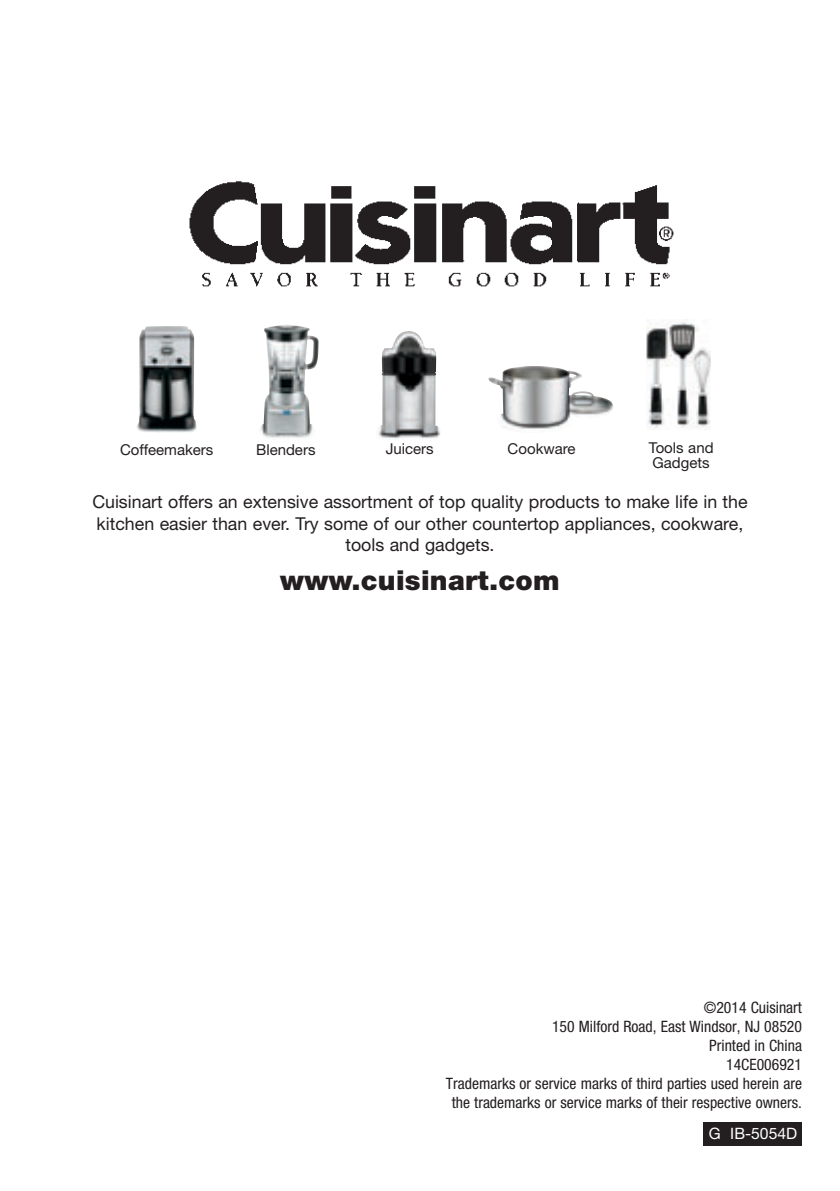
<style>
.page{position:relative;width:840px;height:1191px;background:#fff}
.page>*{position:absolute;margin:0;border:0;box-sizing:border-box;transform-origin:0 0}
.t1{font:900 27.4px "Helvetica Neue LT Std";letter-spacing:.01em;color:#231f20}
.t2{font:17.8px/21.6px "Helvetica Neue LT Std";color:#231f20;text-align:center}
.t3{font:condensed 15.6px/18.8px "Helvetica Neue LT Std";color:#231f20;text-align:right}
.t4{font:15.6px "Helvetica Neue LT Std";color:#fff}
.t5{font:15px/15px "Helvetica Neue LT Std";color:#231f20}
</style>
<div class="page">
<div style="left:703px;top:1122px;width:98px;height:23px;background:#231f20"></div>
<img style="left:189px;top:181px;width:485px;height:106px">
<img style="left:488px;top:366px;width:125px;height:64px">
<img style="left:137px;top:326px;width:60px;height:107px">
<img style="left:378px;top:331px;width:62px;height:108px">
<img style="left:646px;top:319px;width:64px;height:111px">
<img style="left:260px;top:325px;width:58px;height:113px">
<p class="t5" style="left:120px;top:444px;width:95px">Coffeemakers</p>
<p class="t5" style="left:256px;top:443px;width:61px">Blenders</p>
<p class="t5" style="left:385px;top:443px;width:49px">Juicers</p>
<p class="t5" style="left:507px;top:442px;width:69px">Cookware</p>
<p class="t5" style="left:648px;top:442px;width:66px">Tools and<br>Gadgets</p>
<p class="t2" style="left:92px;top:493px;width:656px">Cuisinart offers an extensive assortment of top quality products to make life in the kitchen easier than ever. Try some of our other countertop appliances, cookware, tools and gadgets.</p>
<h1 class="t1" style="left:280px;top:570px;width:281px">www.cuisinart.com</h1>
<p class="t3" style="left:445px;top:1000px;width:357px">©2014 Cuisinart<br>150 Milford Road, East Windsor, NJ 08520<br>Printed in China<br>14CE006921<br>Trademarks or service marks of third parties used herein are the trademarks or service marks of their respective owners.</p>
<p class="t4" style="left:708px;top:1128px;width:90px">G IB-5054D</p>
</div>
